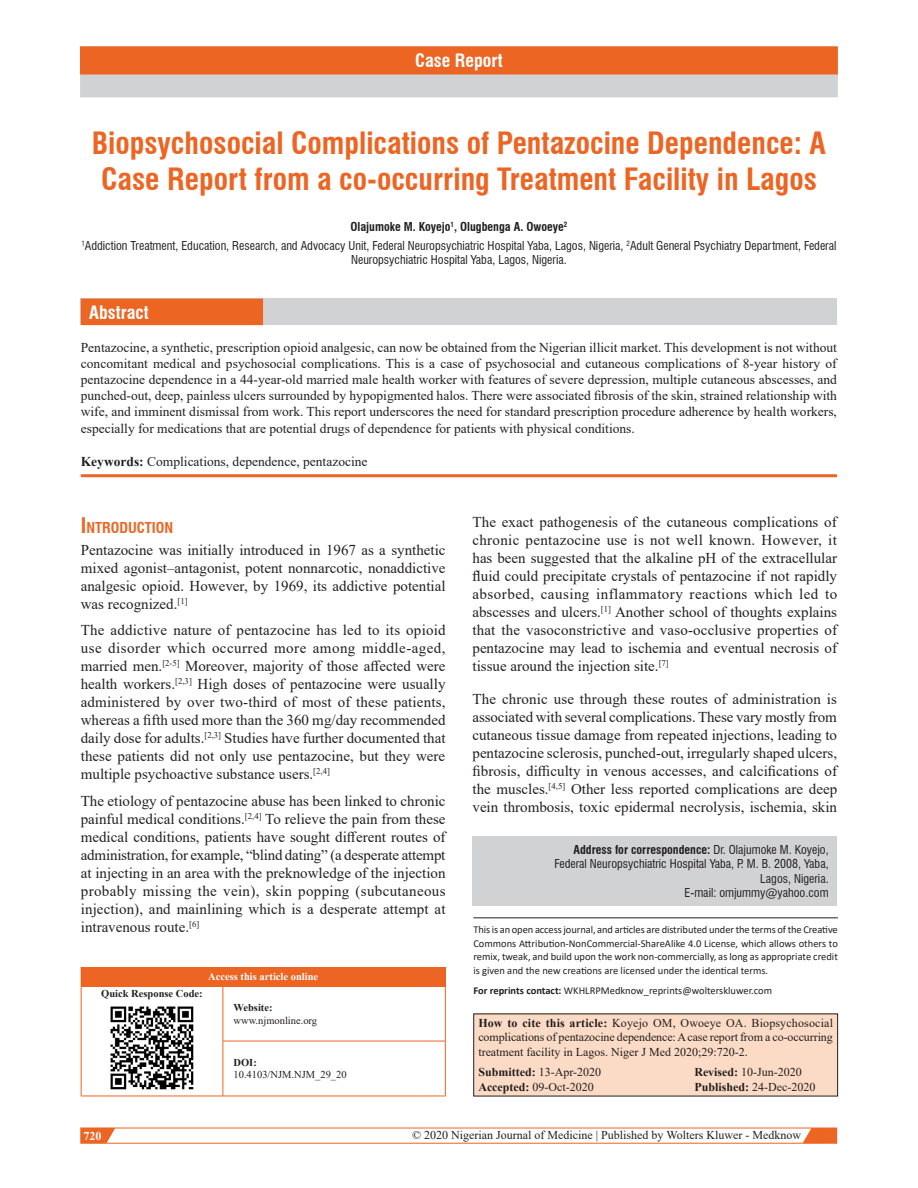
<style>
.page{position:relative;width:918px;height:1188px;background:#fff}
.page>*{position:absolute;margin:0;border:0;box-sizing:border-box;transform-origin:0 0}
.AT{font:700 condensed 30px/36px "Swiss 721 BT";color:#ec6523;text-align:center}
.AH{font:700 condensed 18px "Swiss 721 BT";color:#fff}
.ABSH{font:700 condensed 18px "Swiss 721 BT";color:#fff}
.TX{font:15px/18px "Times New Roman";color:#231f20;text-align:justify}
.t1{font:700 condensed 14.7px "Swiss 721 BT";color:#ec6523}
.ABS{font:13.5px/16.2px "Times New Roman";color:#231f20;text-align:justify}
.KWD{font:13.5px "Times New Roman";color:#231f20}
.HTC{font:12px/14.4px "Times New Roman";color:#231f20;text-align:justify}
.AFF{font:condensed 12px/14.4px "Swiss 721 BT";color:#231f20;text-align:center}
.ADD{font:condensed 12px/14.4px "Swiss 721 BT";color:#231f20;text-align:right}
.HIS{font:12px "Times New Roman";color:#231f20}
.AU{font:700 condensed 12px "Swiss 721 BT";color:#231f20}
.t2{font:700 12px "Times New Roman";color:#fff}
.OS{font:10.5px/13.5px "Calibri";color:#231f20;text-align:justify}
.Website{font:10.5px/12.6px "Times New Roman";color:#231f20}
.ATAO{font:700 10.5px "Times New Roman";color:#fff}
.QRC{font:700 10.5px "Times New Roman";color:#231f20}
.s1{font-weight:700}
.s2{font-size:21px}
</style>
<div class="page">
<div style="left:80px;top:46px;width:758px;height:51px;background:#d1d2d4"></div>
<div style="left:81px;top:47px;width:756px;height:27px;background:#ec6523"></div>
<div style="left:80px;top:46px;width:758px;height:29px;border:2px solid #ec6523"></div>
<div style="left:81px;top:299px;width:756px;height:26px;background:#d1d2d4"></div>
<div style="left:81px;top:299px;width:182px;height:26px;background:#ec6523"></div>
<hr style="left:81px;top:474px;width:756px;height:3px;background:#ec6523">
<div style="left:473px;top:836px;width:364px;height:70px;background:#d1d2d4"></div>
<hr style="left:473px;top:917px;width:365px;height:1px;background:#231f20">
<div style="left:474px;top:1014px;width:364px;height:82px;background:#fbdbc5"></div>
<div style="left:81px;top:967px;width:364px;height:19px;background:#ec6523"></div>
<svg style="left:445px;top:967px;width:1px;height:19px"></svg>
<hr style="left:81px;top:986px;width:1px;height:55px;background:#ec6523">
<hr style="left:81px;top:1041px;width:1px;height:55px;background:#ec6523">
<hr style="left:81px;top:986px;width:142px;height:1px;background:#ec6523">
<hr style="left:223px;top:986px;width:1px;height:55px;background:#ec6523">
<hr style="left:223px;top:986px;width:223px;height:1px;background:#ec6523">
<hr style="left:445px;top:986px;width:1px;height:55px;background:#ec6523">
<hr style="left:81px;top:1096px;width:142px;height:1px;background:#ec6523">
<hr style="left:223px;top:1041px;width:1px;height:55px;background:#ec6523">
<hr style="left:223px;top:1041px;width:223px;height:1px;background:#ec6523">
<hr style="left:445px;top:1041px;width:1px;height:55px;background:#ec6523">
<hr style="left:223px;top:1096px;width:223px;height:1px;background:#ec6523">
<img style="left:110px;top:1006px;width:84px;height:84px">
<svg style="left:80px;top:1128px;width:758px;height:16px"></svg>
<p class="AH" style="left:415px;top:50px;width:89px">Case Report</p>
<p class="AT" style="left:92px;top:125px;width:736px">Biopsychosocial Complications of Pentazocine Dependence: A<br>Case Report from a co-occurring Treatment Facility in Lagos</p>
<p class="AU" style="left:350px;top:219px;width:218px">Olajumoke M. Koyejo<sup>1</sup>, Olugbenga A. Owoeye<sup>2</sup></p>
<p class="AFF" style="left:81px;top:238px;width:757px"><sup>1</sup>Addiction Treatment, Education, Research, and Advocacy Unit, Federal Neuropsychiatric Hospital Yaba, Lagos, Nigeria, <sup>2</sup>Adult General Psychiatry Department, Federal<br>Neuropsychiatric Hospital Yaba, Lagos, Nigeria.</p>
<p class="ABSH" style="left:89px;top:301px;width:61px">Abstract</p>
<p class="ABS" style="left:81px;top:338px;width:758px">Pentazocine, a synthetic, prescription opioid analgesic, can now be obtained from the Nigerian illicit market. This development is not without concomitant medical and psychosocial complications. This is a case of psychosocial and cutaneous complications of 8‑year history of pentazocine dependence in a 44‑year‑old married male health worker with features of severe depression, multiple cutaneous abscesses, and punched‑out, deep, painless ulcers surrounded by hypopigmented halos. There were associated fibrosis of the skin, strained relationship with wife, and imminent dismissal from work. This report underscores the need for standard prescription procedure adherence by health workers, especially for medications that are potential drugs of dependence for patients with physical conditions.</p>
<p class="KWD" style="left:81px;top:452px;width:288px"><span class="s1">Keywords:</span> Complications, dependence, pentazocine</p>
<h1 class="t1" style="left:81px;top:519px;width:94px"><span class="s2">I</span>NTRODUCTION</h1>
<p class="TX" style="left:81px;top:540px;width:366px">Pentazocine was initially introduced in 1967 as a synthetic mixed agonist–antagonist, potent nonnarcotic, nonaddictive analgesic opioid. However, by 1969, its addictive potential was recognized.<sup>[1]</sup></p>
<p class="TX" style="left:81px;top:621px;width:366px">The addictive nature of pentazocine has led to its opioid use disorder which occurred more among middle‑aged, married men.<sup>[2‑5]</sup> Moreover, majority of those affected were health workers.<sup>[2,3]</sup> High doses of pentazocine were usually administered by over two‑third of most of these patients, whereas a fifth used more than the 360 mg/day recommended daily dose for adults.<sup>[2,3]</sup> Studies have further documented that these patients did not only use pentazocine, but they were multiple psychoactive substance users.<sup>[2,4]</sup></p>
<p class="TX" style="left:81px;top:791px;width:366px">The etiology of pentazocine abuse has been linked to chronic painful medical conditions.<sup>[2,4]</sup> To relieve the pain from these medical conditions, patients have sought different routes of administration, for example, “blind dating” (a desperate attempt at injecting in an area with the preknowledge of the injection probably missing the vein), skin popping (subcutaneous injection), and mainlining which is a desperate attempt at intravenous route.<sup>[6]</sup></p>
<p class="ATAO" style="left:208px;top:969px;width:111px">Access this article online</p>
<p class="QRC" style="left:101px;top:986px;width:103px">Quick Response Code:</p>
<p class="Website" style="left:234px;top:1001px;width:85px"><span class="s1">Website: </span>www.njmonline.org</p>
<p class="Website" style="left:234px;top:1056px;width:115px"><span class="s1">DOI:<br></span>10.4103/NJM.NJM_29_20</p>
<p class="TX" style="left:472px;top:513px;width:366px">The exact pathogenesis of the cutaneous complications of chronic pentazocine use is not well known. However, it has been suggested that the alkaline pH of the extracellular fluid could precipitate crystals of pentazocine if not rapidly absorbed, causing inflammatory reactions which led to abscesses and ulcers.<sup>[1]</sup> Another school of thoughts explains that the vasoconstrictive and vaso‑occlusive properties of pentazocine may lead to ischemia and eventual necrosis of tissue around the injection site.<sup>[7]</sup></p>
<p class="TX" style="left:472px;top:689px;width:366px">The chronic use through these routes of administration is associated with several complications. These vary mostly from cutaneous tissue damage from repeated injections, leading to pentazocine sclerosis, punched‑out, irregularly shaped ulcers, fibrosis, difficulty in venous accesses, and calcifications of the muscles.<sup>[4,5]</sup> Other less reported complications are deep vein thrombosis, toxic epidermal necrolysis, ischemia, skin</p>
<p class="ADD" style="left:555px;top:842px;width:276px"><span class="s1">Address for correspondence:</span> Dr. Olajumoke M. Koyejo, Federal Neuropsychiatric Hospital Yaba, P. M. B. 2008, Yaba, Lagos, Nigeria.<br>E-mail: omjummy@yahoo.com</p>
<p class="OS" style="left:473px;top:923px;width:366px">This is an open access journal, and articles are distributed under the terms of the Creative Commons Attribution‑NonCommercial‑ShareAlike 4.0 License, which allows others to remix, tweak, and build upon the work non‑commercially, as long as appropriate credit is given and the new creations are licensed under the identical terms.</p>
<p class="OS" style="left:473px;top:983px;width:300px"><span class="s1">For reprints contact:</span> WKHLRPMedknow_reprints@wolterskluwer.com</p>
<p class="HTC" style="left:478px;top:1015px;width:356px"><span class="s1">How to cite this article:</span> Koyejo OM, Owoeye OA. Biopsychosocial complications of pentazocine dependence: A case report from a co-occurring treatment facility in Lagos. Niger J Med 2020;29:720-2.</p>
<p class="HIS" style="left:478px;top:1063px;width:124px"><span class="s1">Submitted:</span> 13‑Apr‑2020</p>
<p class="HIS" style="left:694px;top:1063px;width:109px"><span class="s1">Revised:</span> 10‑Jun‑2020</p>
<p class="HIS" style="left:478px;top:1079px;width:117px"><span class="s1">Accepted:</span> 09‑Oct‑2020</p>
<p class="HIS" style="left:694px;top:1079px;width:122px"><span class="s1">Published:</span> 24-Dec-2020</p>
<p class="t2" style="left:84px;top:1127px;width:19px">720</p>
<p class="HTC" style="left:412px;top:1128px;width:390px">© 2020 Nigerian Journal of Medicine | Published by Wolters Kluwer - Medknow</p>
</div>
